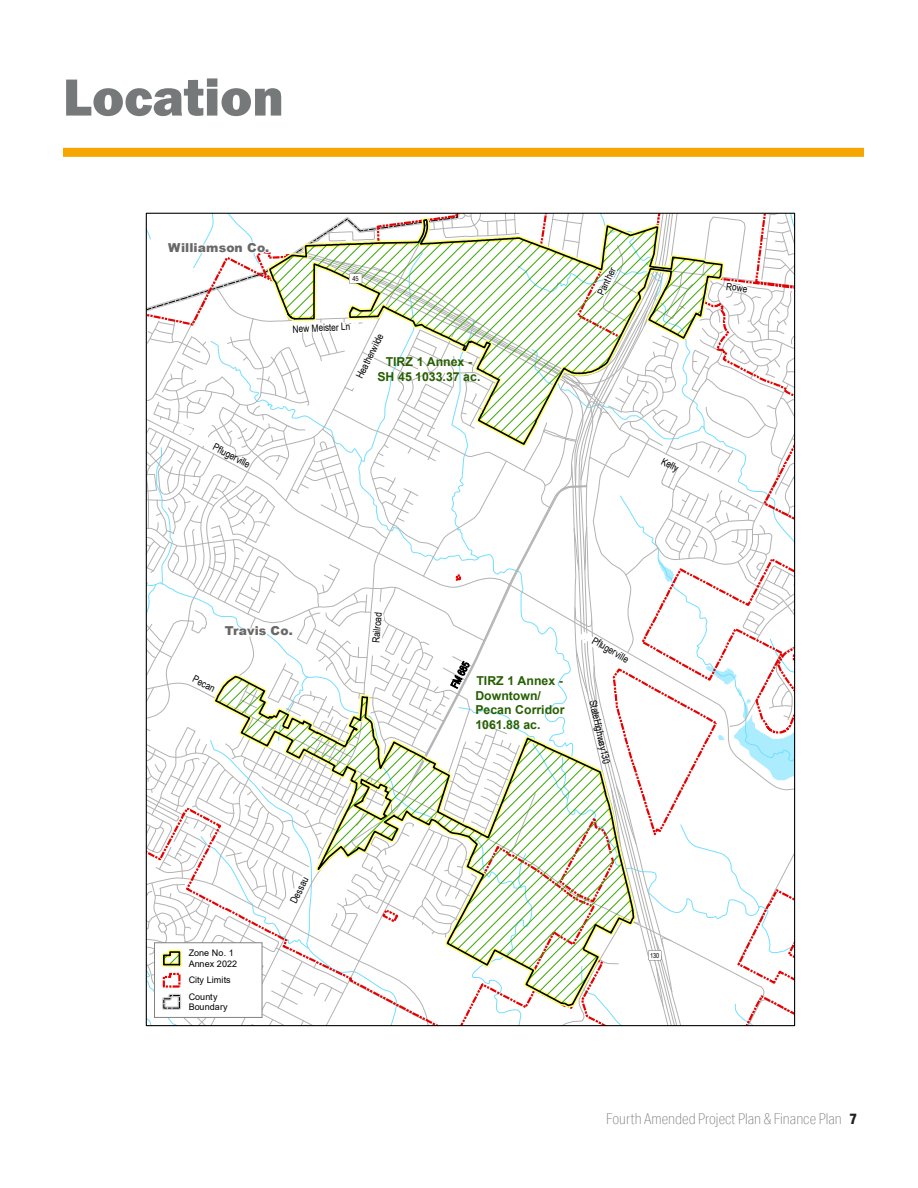
<style>
.page{position:relative;width:918px;height:1188px;background:#fff}
.page>*{position:absolute;margin:0;border:0;box-sizing:border-box;transform-origin:0 0}
.Heading_1{font:800 54px "Franklin Gothic";color:#767979}
.t1{font:100 15px "Aktiv Grotesk Cd";color:#767979}
.t2{font:700 12.3px/14.5px "Arial";color:#265f00;text-align:center}
.t3{font:900 12.3px "Arial";letter-spacing:.01em;color:#686868}
.t4{font:10.05px "Arial Narrow";color:#000}
.t5{font:9px/10.4px "Arial";color:#000}
.t6{font:6.9px "Arial Narrow";color:#000}
.s1{font-weight:800;color:#231f20}
</style>
<div class="page">
<div style="left:63px;top:148px;width:801px;height:9px;background:#f6a600"></div>
<svg style="left:146px;top:213px;width:650px;height:813px"></svg>
<div style="left:154px;top:942px;width:108px;height:76px;border:1px solid #828282"></div>
<p class="Heading_1" style="left:63px;top:62px;width:222px">Location</p>
<p class="t3" style="left:168px;top:239px;width:103px">Williamson Co.</p>
<p class="t6" style="left:353px;top:274px;width:8px">45</p>
<p class="t4" style="left:293px;top:321px;width:59px;rotate:-2deg">New Meister Ln</p>
<p class="t4" style="left:353px;top:375px;width:50px;rotate:-64deg">Heatherwilde</p>
<p class="t2" style="left:377px;top:355px;width:105px">TIRZ 1 Annex -<br>SH 45 1033.37 ac.</p>
<p class="t4" style="left:217px;top:440px;width:42px;rotate:27deg">Pflugerville</p>
<p class="t4" style="left:594px;top:291px;width:31px;rotate:-64deg">Panther</p>
<p class="t4" style="left:727px;top:279px;width:23px;rotate:7deg">Rowe</p>
<p class="t4" style="left:665px;top:454px;width:19px;rotate:27deg">Kelly</p>
<p class="t3" style="left:225px;top:622px;width:70px">Travis Co.</p>
<p class="t4" style="left:197px;top:672px;width:25px;rotate:28deg">Pecan</p>
<p class="t4" style="left:369px;top:642px;width:32px;rotate:-85deg">Railroad</p>
<p class="t5" style="left:189px;top:948px;width:50px">Zone No. 1<br>Annex 2022</p>
<p class="t5" style="left:189px;top:972px;width:43px;line-height:16.4px">City Limits<br>County</p>
<p class="t5" style="left:189px;top:1002px;width:40px">Boundary</p>
<p class="t4" style="left:287px;top:899px;width:30px;rotate:-64deg">Dessau</p>
<p class="t4" style="left:447px;top:684px;width:30px;rotate:-62deg">FM 685</p>
<p class="t2" style="left:475px;top:674px;width:91px;text-align:left">TIRZ 1 Annex -<br>Downtown/<br>Pecan Corridor<br>1061.88 ac.</p>
<p class="t4" style="left:597px;top:633px;width:42px;rotate:30deg">Pflugerville</p>
<p class="t4" style="left:600px;top:699px;width:67px;rotate:78deg">StateHighway130</p>
<p class="t6" style="left:650px;top:951px;width:11px">130</p>
<h2 class="t1" style="left:606px;top:1110px;width:252px">Fourth Amended Project Plan &amp; Finance Plan <span class="s1">7</span></h2>
</div>
